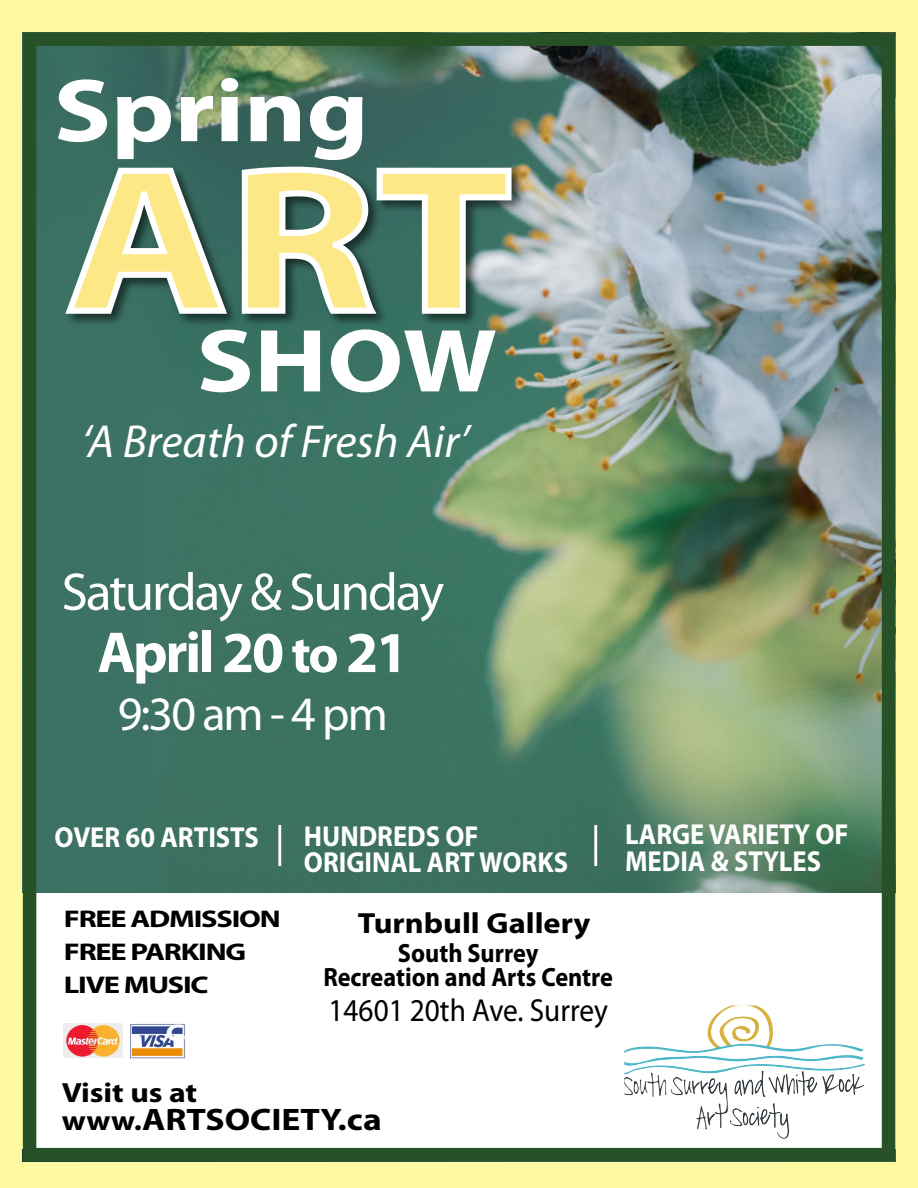
<style>
.page{position:relative;width:918px;height:1188px;background:#fff8a3}
.page>*{position:absolute;margin:0;border:0;box-sizing:border-box;transform-origin:0 0}
.t1{font:700 207.6px "Myriad Pro";color:#fce886;scale:1.2 1}
.t2{font:700 90.3px "Myriad Pro";color:#fff;scale:1.18 1}
.t3{font:700 58.2px "Myriad Pro";letter-spacing:-.04em;color:#fff}
.t4{font:53.25px "Myriad Pro";letter-spacing:-.04em;color:#fff}
.t5{font:48.15px "Myriad Pro";color:#fff}
.t6{font:italic 46.5px "Myriad Pro";color:#fff}
.t7{font:31.95px "Myriad Pro";color:#000;scale:.92 1}
.t8{font:700 31.2px "Myriad Pro";color:#000;scale:1.14 1}
.t9{font:700 29.25px "Myriad Pro";color:#000;scale:1.11 1}
.t10{font:700 28.95px/26.7px "Myriad Pro";color:#fff;scale:.92 1}
.t11{font:700 27.9px "Myriad Pro";color:#000;scale:1.14 1}
.t12{font:700 26.55px/24px "Myriad Pro";color:#000;text-align:center;scale:.92 1}
.t13{font:700 24.15px/32.8px "Myriad Pro";letter-spacing:-.04em;color:#000;scale:1.26 1}
.s1{font-size:52.5px}
.s2{font-size:27.9px}
</style>
<div class="page">
<div style="left:30px;top:39px;width:859px;height:1116px;background:#fff"></div>
<img style="left:38px;top:47px;width:842px;height:845px">
<img style="left:624px;top:1005px;width:116px;height:48px">
<div style="left:64px;top:165px;width:461px;height:162px;background:#000;opacity:.55"></div>
<svg style="left:61px;top:165px;width:171px;height:152px;background:#4d6d66"></svg>
<svg style="left:239px;top:164px;width:276px;height:153px"></svg>
<svg style="left:201px;top:329px;width:295px;height:63px"></svg>
<img style="left:64px;top:1023px;width:58px;height:35px">
<img style="left:130px;top:1024px;width:55px;height:34px">
<hr style="left:278px;top:825px;width:3px;height:41px;background:#fff">
<hr style="left:594px;top:825px;width:3px;height:41px;background:#fff">
<div style="left:23px;top:32px;width:872px;height:1129px;border:14px solid #275126"></div>
<p class="t2" style="left:54px;top:52px;width:268px">Spring</p>
<p class="t1" style="left:65px;top:105px;width:374px">ART</p>
<p class="t6" style="left:82px;top:412px;width:389px">‘A Breath of Fresh Air’</p>
<p class="t4" style="left:62px;top:559px;width:384px">Saturday &amp; Sunday</p>
<p class="t3" style="left:97px;top:615px;width:312px">April 20 <span class="s1">to</span> 21</p>
<p class="t5" style="left:118px;top:684px;width:272px">9:30 am - 4 pm</p>
<p class="t10" style="left:54px;top:823px;width:224px">OVER 60 ARTISTS</p>
<p class="t10" style="left:304px;top:821px;width:289px">HUNDREDS OF<br>ORIGINAL ART WORKS</p>
<p class="t10" style="left:625px;top:820px;width:244px">LARGE VARIETY OF<br>MEDIA &amp; STYLES</p>
<p class="t13" style="left:64px;top:902px;width:174px">FREE ADMISSION<br>FREE PARKING<br>LIVE MUSIC</p>
<p class="t9" style="left:358px;top:904px;width:211px">Turnbull Gallery</p>
<p class="t12" style="left:323px;top:941px;width:316px">South Surrey<br>Recreation and Arts Centre</p>
<p class="t7" style="left:329px;top:991px;width:305px">14601 20th Ave. Surrey</p>
<p class="t11" style="left:62px;top:1075px;width:120px">Visit us at</p>
<p class="t8" style="left:62px;top:1099px;width:282px"><span class="s2">www.</span>ARTSOCIETY.ca</p>
</div>
